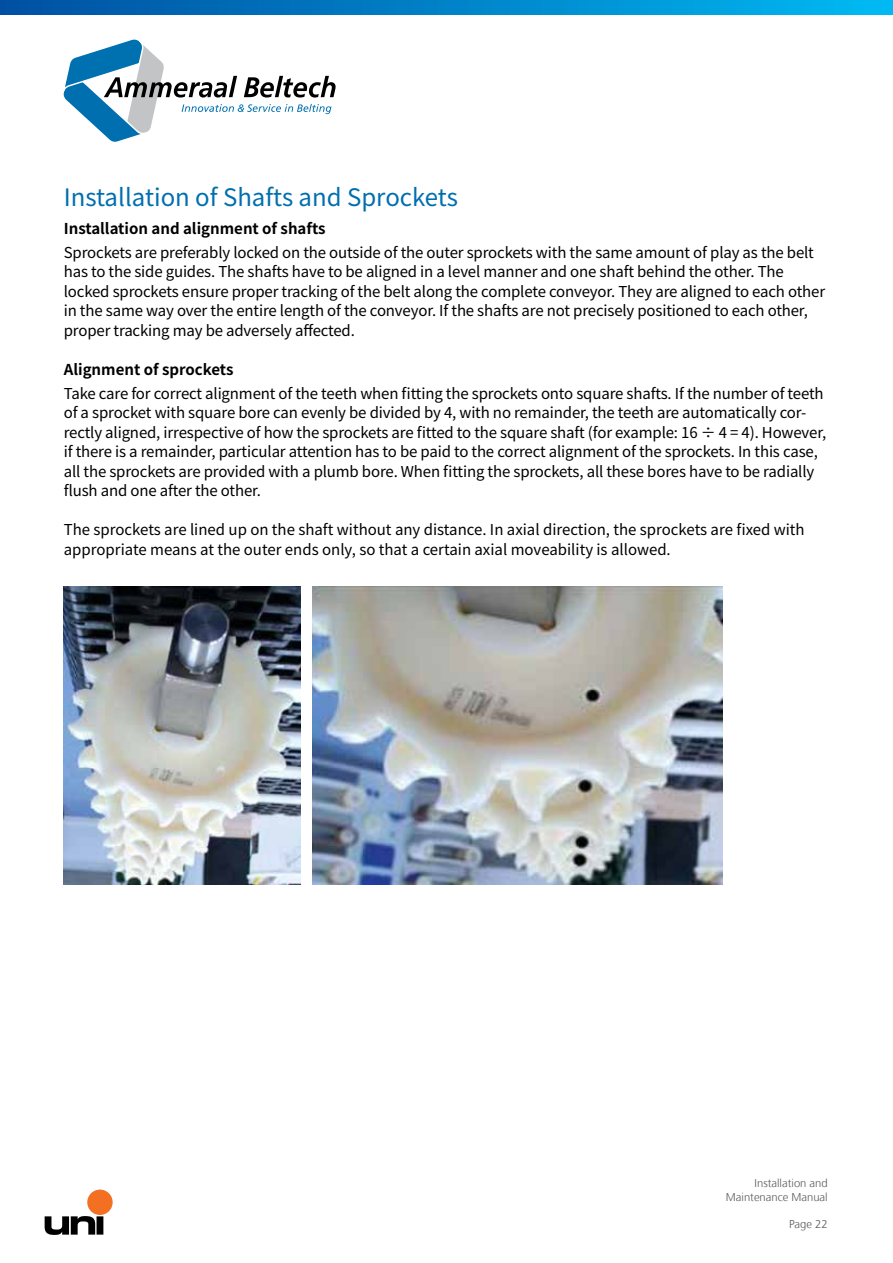
<style>
.page{position:relative;width:893px;height:1263px;background:#fff}
.page>*{position:absolute;margin:0;border:0;box-sizing:border-box;transform-origin:0 0}
.t1{font:24px "Noto Sans CJ Ksc";color:#006faf}
.t2{font:15px/19.5px "Noto Sans CJ Ksc";letter-spacing:-.01em;color:#000}
.t3{font:700 15px "Noto Sans CJ Ksc";color:#000}
.t4{font:300 11.25px/13.5px "Frutiger";color:#58595b;text-align:right}
</style>
<div class="page">
<svg style="left:0;top:0;width:893px;height:15px;background:#0083c8"></svg>
<svg style="left:63px;top:39px;width:273px;height:103px"></svg>
<svg style="left:45px;top:1216px;width:58px;height:19px"></svg>
<div style="left:87px;top:1189px;width:26px;height:26px;background:#f36f21;border-radius:50%"></div>
<img style="left:64px;top:587px;width:237px;height:298px">
<img style="left:313px;top:587px;width:409px;height:298px">
<h1 class="t1" style="left:64px;top:184px;width:396px">Installation of Shafts and Sprockets</h1>
<p class="t3" style="left:64px;top:220px;width:263px">Installation and alignment of shafts</p>
<p class="t2" style="left:64px;top:243px;width:763px">Sprockets are preferably locked on the outside of the outer sprockets with the same amount of play as the belt has to the side guides. The shafts have to be aligned in a level manner and one shaft behind the other. The locked sprockets ensure proper tracking of the belt along the complete conveyor. They are aligned to each other in the same way over the entire length of the conveyor. If the shafts are not precisely positioned to each other, proper tracking may be adversely affected.</p>
<p class="t3" style="left:64px;top:361px;width:171px">Alignment of sprockets</p>
<p class="t2" style="left:64px;top:384px;width:764px">Take care for correct alignment of the teeth when fitting the sprockets onto square shafts. If the number of teeth of a sprocket with square bore can evenly be divided by 4, with no remainder, the teeth are automatically cor&shy;rectly aligned, irrespective of how the sprockets are fitted to the square shaft (for example: 16 ÷ 4 = 4). However, if there is a remainder, particular attention has to be paid to the correct alignment of the sprockets. In this case, all the sprockets are provided with a plumb bore. When fitting the sprockets, all these bores have to be radially flush and one after the other.</p>
<p class="t2" style="left:64px;top:520px;width:742px">The sprockets are lined up on the shaft without any distance. In axial direction, the sprockets are fixed with appropriate means at the outer ends only, so that a certain axial moveability is allowed.</p>
<p class="t4" style="left:726px;top:1177px;width:103px">Installation and<br>Maintenance Manual</p>
<p class="t4" style="left:789px;top:1217px;width:40px">Page 22</p>
</div>
